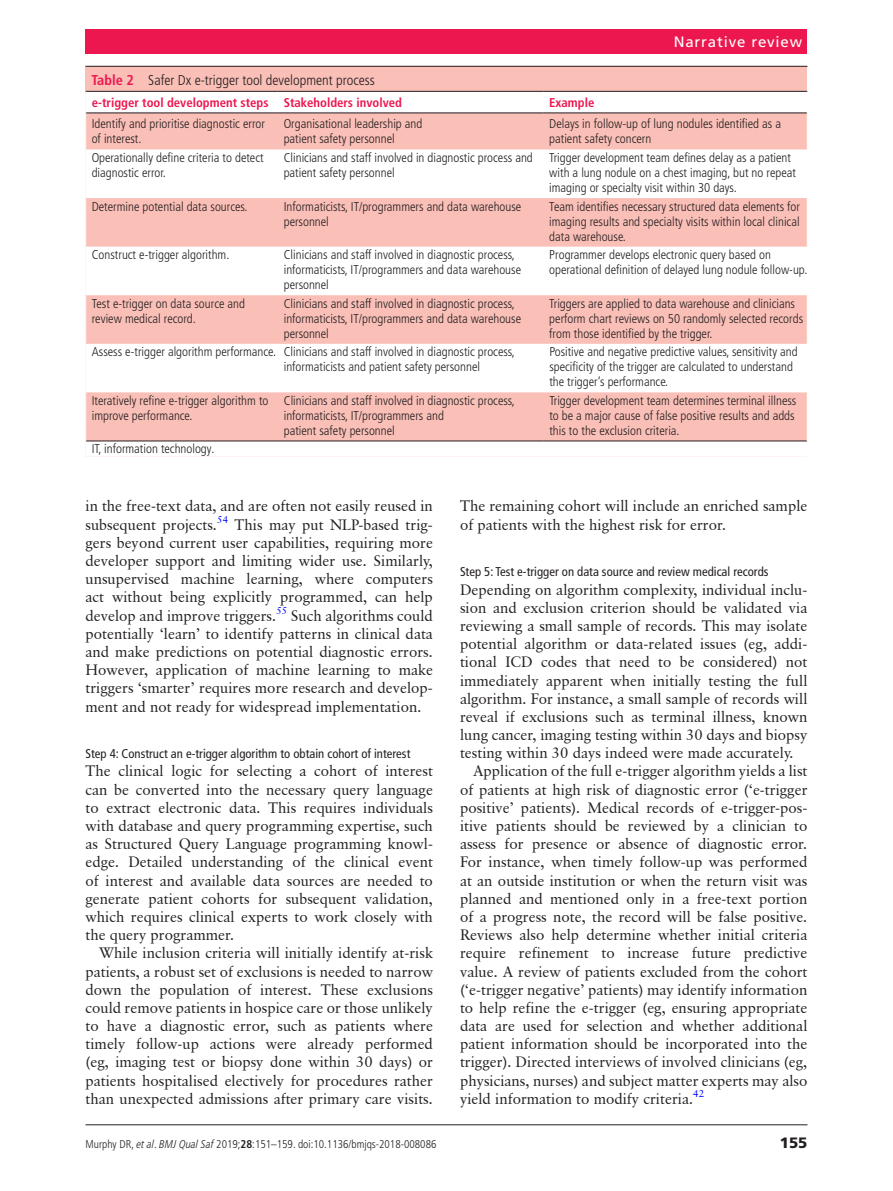
<style>
.page{position:relative;width:893px;height:1191px;background:#fff}
.page>*{position:absolute;margin:0;border:0;box-sizing:border-box;transform-origin:0 0}
.t1{font:15px/18.1px "Classical Garamond BT";color:#231f20;text-align:justify}
.t2{font:15px "Frutiger LT Std";letter-spacing:.055em;color:#fff}
.t3{font:900 15px "Frutiger LT Std";color:#231f20}
.t4{font:300 condensed 14.25px "Frutiger LT Pro";color:#231f20}
.t5{font:300 condensed 12.75px/15px "Frutiger LT Pro";color:#231f20}
.t6{font:condensed 12.75px "Frutiger LT Std";color:#231f20}
.t7{font:700 condensed 12.75px "Frutiger LT Pro";color:#ed174f}
.t8{font:300 condensed 11.25px "Frutiger LT Pro";color:#231f20}
.t9{font:9.9px "Classical Garamond BT";color:#00f}
.s1{font-weight:700;color:#ed174f}
.s2{font-style:italic}
.s3{font-weight:700}
</style>
<div class="page">
<hr style="left:86px;top:1124px;width:721px;height:1px;background:#231f20">
<div style="left:86px;top:30px;width:721px;height:24px;background:#ed174f"></div>
<div style="left:86px;top:66px;width:721px;height:391px;background:#fabfb7"></div>
<hr style="left:86px;top:66px;width:721px;height:1px;background:#231f20">
<svg style="left:86px;top:92px;width:721px;height:365px;background:#f8f8f8"></svg>
<svg style="left:86px;top:114px;width:721px;height:326px"></svg>
<svg style="left:86px;top:149px;width:721px;height:243px;fill:#fff"></svg>
<hr style="left:86px;top:91px;width:192px;height:1px;background:#231f20">
<hr style="left:86px;top:113px;width:192px;height:1px;background:#231f20">
<hr style="left:278px;top:91px;width:265px;height:1px;background:#231f20">
<hr style="left:278px;top:113px;width:265px;height:1px;background:#231f20">
<hr style="left:543px;top:91px;width:264px;height:1px;background:#231f20">
<hr style="left:543px;top:113px;width:264px;height:1px;background:#231f20">
<hr style="left:86px;top:440px;width:192px;height:1px;background:#231f20">
<hr style="left:278px;top:440px;width:265px;height:1px;background:#231f20">
<hr style="left:543px;top:440px;width:264px;height:1px;background:#231f20">
<svg style="left:85px;top:92px;width:1px;height:21px"></svg>
<svg style="left:85px;top:441px;width:1px;height:16px"></svg>
<p class="t2" style="left:674px;top:33px;width:130px">Narrative review</p>
<p class="t4" style="left:92px;top:72px;width:285px"><span class="s1">Table 2</span> Safer Dx e-trigger tool development process</p>
<p class="t7" style="left:92px;top:95px;width:312px">e-trigger tool development steps Stakeholders involved</p>
<p class="t7" style="left:549px;top:95px;width:47px">Example</p>
<p class="t5" style="left:92px;top:117px;width:175px">Identify and prioritise diagnostic error of interest.</p>
<p class="t5" style="left:284px;top:117px;width:140px">Organisational leadership and patient safety personnel</p>
<p class="t5" style="left:549px;top:117px;width:233px">Delays in follow-up of lung nodules identified as a patient safety concern</p>
<p class="t5" style="left:92px;top:150px;width:173px">Operationally define criteria to detect diagnostic error.</p>
<p class="t5" style="left:284px;top:150px;width:251px">Clinicians and staff involved in diagnostic process and patient safety personnel</p>
<p class="t5" style="left:549px;top:150px;width:248px">Trigger development team defines delay as a patient with a lung nodule on a chest imaging, but no repeat imaging or specialty visit within 30 days.</p>
<p class="t5" style="left:92px;top:199px;width:157px">Determine potential data sources.</p>
<p class="t5" style="left:284px;top:199px;width:239px">Informaticists, IT/programmers and data warehouse personnel</p>
<p class="t5" style="left:549px;top:199px;width:252px;text-align:justify">Team identifies necessary structured data elements for imaging results and specialty visits within local clinical data warehouse.</p>
<p class="t5" style="left:92px;top:247px;width:139px">Construct e-trigger algorithm.</p>
<p class="t5" style="left:284px;top:247px;width:239px">Clinicians and staff involved in diagnostic process, informaticists, IT/programmers and data warehouse personnel</p>
<p class="t5" style="left:549px;top:247px;width:260px">Programmer develops electronic query based on operational definition of delayed lung nodule follow-up.</p>
<p class="t5" style="left:92px;top:296px;width:155px">Test e-trigger on data source and review medical record.</p>
<p class="t5" style="left:284px;top:296px;width:239px">Clinicians and staff involved in diagnostic process, informaticists, IT/programmers and data warehouse personnel</p>
<p class="t5" style="left:549px;top:296px;width:255px">Triggers are applied to data warehouse and clinicians perform chart reviews on 50 randomly selected records from those identified by the trigger.</p>
<p class="t5" style="left:284px;top:344px;width:233px;text-indent:-192px">Assess e-trigger algorithm performance. Clinicians and staff involved in diagnostic process, informaticists and patient safety personnel</p>
<p class="t5" style="left:549px;top:344px;width:250px">Positive and negative predictive values, sensitivity and specificity of the trigger are calculated to understand the trigger’s performance.</p>
<p class="t5" style="left:92px;top:393px;width:178px">Iteratively refine e-trigger algorithm to improve performance.</p>
<p class="t5" style="left:284px;top:393px;width:233px">Clinicians and staff involved in diagnostic process, informaticists, IT/programmers and<br>patient safety personnel</p>
<p class="t5" style="left:549px;top:393px;width:249px">Trigger development team determines terminal illness to be a major cause of false positive results and adds this to the exclusion criteria.</p>
<p class="t5" style="left:92px;top:442px;width:124px">IT, information technology.</p>
<p class="t1" style="left:86px;top:497px;width:349px">in the free-text data, and are often not easily reused in subsequent projects.</p>
<p class="t9" style="left:217px;top:513px;width:13px">54</p>
<p class="t1" style="left:85px;top:515px;width:349px;text-indent:149px">This may put NLP-based trig&shy;gers beyond current user capabilities, requiring more developer support and limiting wider use. Similarly, unsupervised machine learning, where computers act without being explicitly programmed, can help develop and improve triggers.</p>
<p class="t9" style="left:276px;top:604px;width:13px">55</p>
<p class="t1" style="left:86px;top:606px;width:349px;text-indent:206px">Such algorithms could potentially ‘learn’ to identify patterns in clinical data and make predictions on potential diagnostic errors.<br>However, application of machine learning to make triggers ‘smarter’ requires more research and develop&shy;ment and not ready for widespread implementation.</p>
<p class="t6" style="left:86px;top:746px;width:326px">Step 4: Construct an e-trigger algorithm to obtain cohort of interest</p>
<p class="t1" style="left:86px;top:762px;width:349px">The clinical logic for selecting a cohort of interest can be converted into the necessary query language to extract electronic data. This requires individuals with database and query programming expertise, such as Structured Query Language programming knowl&shy;edge. Detailed understanding of the clinical event of interest and available data sources are needed to generate patient cohorts for subsequent validation, which requires clinical experts to work closely with the query programmer.</p>
<p class="t1" style="left:86px;top:943px;width:349px;text-indent:14px">While inclusion criteria will initially identify at-risk patients, a robust set of exclusions is needed to narrow down the population of interest. These exclusions could remove patients in hospice care or those unlikely to have a diagnostic error, such as patients where timely follow-up actions were already performed (eg, imaging test or biopsy done within 30 days) or patients hospitalised electively for procedures rather than unexpected admissions after primary care visits.</p>
<p class="t1" style="left:460px;top:497px;width:349px">The remaining cohort will include an enriched sample of patients with the highest risk for error.</p>
<p class="t6" style="left:460px;top:564px;width:310px">Step 5: Test e-trigger on data source and review medical records</p>
<p class="t1" style="left:460px;top:580px;width:349px">Depending on algorithm complexity, individual inclu-</p>
<p class="t1" style="left:460px;top:598px;width:349px">sion and exclusion criterion should be validated via</p>
<p class="t1" style="left:460px;top:616px;width:349px">reviewing a small sample of records. This may isolate</p>
<p class="t1" style="left:460px;top:634px;width:349px">potential algorithm or data-related issues (eg, addi-</p>
<p class="t1" style="left:460px;top:653px;width:349px">tional ICD codes that need to be considered) not</p>
<p class="t1" style="left:460px;top:671px;width:349px">immediately apparent when initially testing the full</p>
<p class="t1" style="left:460px;top:689px;width:349px">algorithm. For instance, a small sample of records will</p>
<p class="t1" style="left:460px;top:707px;width:349px">reveal if exclusions such as terminal illness, known</p>
<p class="t1" style="left:460px;top:725px;width:349px">lung cancer, imaging testing within 30 days and biopsy</p>
<p class="t1" style="left:460px;top:744px;width:335px">testing within 30 days indeed were made accurately.</p>
<p class="t1" style="left:473px;top:762px;width:335px">Application of the full e-trigger algorithm yields a list</p>
<p class="t1" style="left:460px;top:780px;width:349px">of patients at high risk of diagnostic error (‘e-trigger</p>
<p class="t1" style="left:460px;top:798px;width:349px">positive’ patients). Medical records of e-trigger-pos-</p>
<p class="t1" style="left:460px;top:816px;width:349px">itive patients should be reviewed by a clinician to</p>
<p class="t1" style="left:460px;top:834px;width:349px">assess for presence or absence of diagnostic error.</p>
<p class="t1" style="left:460px;top:853px;width:349px">For instance, when timely follow-up was performed</p>
<p class="t1" style="left:460px;top:871px;width:349px">at an outside institution or when the return visit was</p>
<p class="t1" style="left:460px;top:889px;width:349px">planned and mentioned only in a free-text portion</p>
<p class="t1" style="left:460px;top:907px;width:349px">of a progress note, the record will be false positive.</p>
<p class="t1" style="left:460px;top:925px;width:349px">Reviews also help determine whether initial criteria</p>
<p class="t1" style="left:460px;top:943px;width:349px">require refinement to increase future predictive</p>
<p class="t1" style="left:460px;top:962px;width:349px">value. A review of patients excluded from the cohort</p>
<p class="t1" style="left:460px;top:980px;width:349px">(‘e-trigger negative’ patients) may identify information</p>
<p class="t1" style="left:460px;top:998px;width:349px">to help refine the e-trigger (eg, ensuring appropriate</p>
<p class="t1" style="left:460px;top:1016px;width:349px">data are used for selection and whether additional</p>
<p class="t1" style="left:460px;top:1034px;width:349px">patient information should be incorporated into the</p>
<p class="t1" style="left:460px;top:1053px;width:349px">trigger). Directed interviews of involved clinicians (eg,</p>
<p class="t1" style="left:460px;top:1071px;width:349px">physicians, nurses) and subject matter experts may also</p>
<p class="t1" style="left:460px;top:1089px;width:235px">yield information to modify criteria.</p>
<p class="t9" style="left:693px;top:1087px;width:13px">42</p>
<p class="t8" style="left:86px;top:1137px;width:352px">Murphy DR, <span class="s2">et al</span>. <span class="s2">BMJ Qual Saf</span> 2019;<span class="s3">28</span>:151–159. doi:10.1136/bmjqs-2018-008086</p>
<p class="t3" style="left:780px;top:1133px;width:29px">155</p>
</div>
